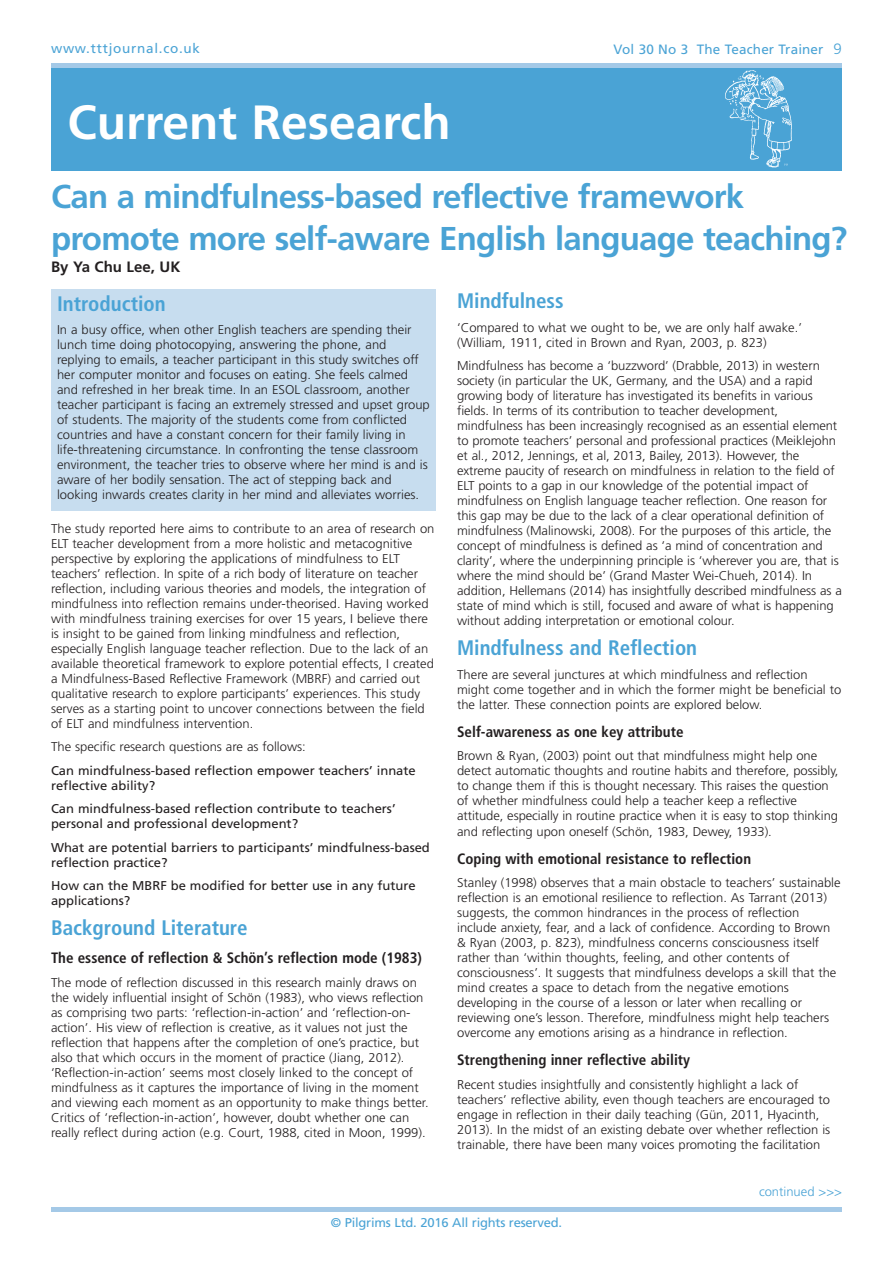
<style>
.page{position:relative;width:893px;height:1263px;background:#fff}
.page>*{position:absolute;margin:0;border:0;box-sizing:border-box;transform-origin:0 0}
.t1{font:700 48px "Frutiger";color:#fff}
.t2{font:700 33px/42px "Frutiger";letter-spacing:-.025em;color:#4aa3d5}
.t3{font:700 condensed 21px "Frutiger";color:#4aa3d5}
.t4{font:700 condensed 15px "Frutiger";color:#231f20}
.t5{font:700 15px "Frutiger";color:#231f20}
.t6{font:13.5px "Frutiger";letter-spacing:.01em;color:#4aa3d5}
.t7{font:13.5px "Frutiger";letter-spacing:.055em;color:#4aa3d5}
.t8{font:300 12.75px/15px "Frutiger";color:#231f20}
.t9{font:12.75px/15px "Frutiger";color:#231f20}
.t10{font:12.75px "Frutiger";letter-spacing:-.02em;color:#4aa3d5}
.t11{font:300 12.75px "Frutiger";color:#4aa3d5}
.s1{font-weight:300;font-size:15px}
</style>
<div class="page">
<hr style="left:51px;top:64px;width:791px;height:4px;background:#a4c9e7">
<hr style="left:51px;top:1208px;width:791px;height:4px;background:#a4c9e7">
<div style="left:51px;top:289px;width:385px;height:221px;background:#c7ddef"></div>
<div style="left:51px;top:68px;width:791px;height:102px;background:#4aa3d5"></div>
<img style="left:725px;top:70px;width:67px;height:98px">
<p class="t7" style="left:51px;top:43px;width:151px">www.tttjournal.co.uk</p>
<p class="t6" style="left:614px;top:44px;width:230px">Vol 30 No 3 The Teacher Trainer <span class="s1">9</span></p>
<h1 class="t1" style="left:68px;top:103px;width:385px">Current Research</h1>
<h2 class="t2" style="left:51px;top:178px;width:798px">Can a mindfulness-based reflective framework promote more self-aware English language teaching?</h2>
<p class="t5" style="left:51px;top:261px;width:131px">By Ya Chu Lee, UK</p>
<h3 class="t3" style="left:57px;top:295px;width:110px">Introduction</h3>
<p class="t8" style="left:57px;top:323px;width:374px">In a busy office, when other English teachers are spending their lunch time doing photocopying, answering the phone, and replying to emails, a teacher participant in this study switches off her computer monitor and focuses on eating. She feels calmed and refreshed in her break time. In an ESOL classroom, another teacher participant is facing an extremely stressed and upset group of students. The majority of the students come from conflicted countries and have a constant concern for their family living in life-threatening circumstance. In confronting the tense classroom environment, the teacher tries to observe where her mind is and is aware of her bodily sensation. The act of stepping back and looking inwards creates clarity in her mind and alleviates worries.</p>
<p class="t8" style="left:51px;top:522px;width:385px">The study reported here aims to contribute to an area of research on ELT teacher development from a more holistic and metacognitive perspective by exploring the applications of mindfulness to ELT teachers’ reflection. In spite of a rich body of literature on teacher reflection, including various theories and models, the integration of mindfulness into reflection remains under-theorised. Having worked with mindfulness training exercises for over 15 years, I believe there is insight to be gained from linking mindfulness and reflection, especially English language teacher reflection. Due to the lack of an available theoretical framework to explore potential effects, I created a Mindfulness-Based Reflective Framework (MBRF) and carried out qualitative research to explore participants’ experiences. This study serves as a starting point to uncover connections between the field of ELT and mindfulness intervention.</p>
<p class="t8" style="left:51px;top:740px;width:256px">The specific research questions are as follows:</p>
<p class="t9" style="left:51px;top:764px;width:366px">Can mindfulness-based reflection empower teachers’ innate reflective ability?</p>
<p class="t9" style="left:51px;top:802px;width:346px">Can mindfulness-based reflection contribute to teachers’ personal and professional development?</p>
<p class="t9" style="left:51px;top:841px;width:380px">What are potential barriers to participants’ mindfulness-based reflection practice?</p>
<p class="t9" style="left:51px;top:879px;width:366px">How can the MBRF be modified for better use in any future applications?</p>
<h3 class="t3" style="left:51px;top:919px;width:198px">Background Literature</h3>
<p class="t4" style="left:51px;top:952px;width:372px">The essence of reflection &amp; Schön’s reflection mode (1983)</p>
<p class="t8" style="left:51px;top:976px;width:379px">The mode of reflection discussed in this research mainly draws on the widely influential insight of Schön (1983), who views reflection as comprising two parts: ‘reflection-in-action’ and ‘reflection-on&shy;action’. His view of reflection is creative, as it values not just the reflection that happens after the completion of one’s practice, but also that which occurs in the moment of practice (Jiang, 2012). ‘Reflection-in-action’ seems most closely linked to the concept of mindfulness as it captures the importance of living in the moment and viewing each moment as an opportunity to make things better.<br>Critics of ‘reflection-in-action’, however, doubt whether one can really reflect during action (e.g. Court, 1988, cited in Moon, 1999).</p>
<h3 class="t3" style="left:457px;top:293px;width:108px">Mindfulness</h3>
<p class="t8" style="left:457px;top:321px;width:346px">‘Compared to what we ought to be, we are only half awake.’ (William, 1911, cited in Brown and Ryan, 2003, p. 823)</p>
<p class="t8" style="left:457px;top:359px;width:386px">Mindfulness has become a ‘buzzword’ (Drabble, 2013) in western society (in particular the UK, Germany, and the USA) and a rapid growing body of literature has investigated its benefits in various fields. In terms of its contribution to teacher development, mindfulness has been increasingly recognised as an essential element to promote teachers’ personal and professional practices (Meiklejohn et al., 2012, Jennings, et al, 2013, Bailey, 2013). However, the extreme paucity of research on mindfulness in relation to the field of ELT points to a gap in our knowledge of the potential impact of mindfulness on English language teacher reflection. One reason for this gap may be due to the lack of a clear operational definition of mindfulness (Malinowski, 2008). For the purposes of this article, the concept of mindfulness is defined as ‘a mind of concentration and clarity’, where the underpinning principle is ‘wherever you are, that is where the mind should be’ (Grand Master Wei-Chueh, 2014). In addition, Hellemans (2014) has insightfully described mindfulness as a state of mind which is still, focused and aware of what is happening without adding interpretation or emotional colour.</p>
<h3 class="t3" style="left:457px;top:640px;width:242px">Mindfulness and Reflection</h3>
<p class="t8" style="left:457px;top:668px;width:386px">There are several junctures at which mindfulness and reflection might come together and in which the former might be beneficial to the latter. These connection points are explored below.</p>
<p class="t4" style="left:457px;top:726px;width:228px">Self-awareness as one key attribute</p>
<p class="t8" style="left:457px;top:749px;width:383px">Brown &amp; Ryan, (2003) point out that mindfulness might help one detect automatic thoughts and routine habits and therefore, possibly, to change them if this is thought necessary. This raises the question of whether mindfulness could help a teacher keep a reflective attitude, especially in routine practice when it is easy to stop thinking and reflecting upon oneself (Schön, 1983, Dewey, 1933).</p>
<p class="t4" style="left:457px;top:852px;width:295px">Coping with emotional resistance to reflection</p>
<p class="t8" style="left:457px;top:876px;width:385px">Stanley (1998) observes that a main obstacle to teachers’ sustainable reflection is an emotional resilience to reflection. As Tarrant (2013) suggests, the common hindrances in the process of reflection include anxiety, fear, and a lack of confidence. According to Brown &amp; Ryan (2003, p. 823), mindfulness concerns consciousness itself rather than ‘within thoughts, feeling, and other contents of consciousness’. It suggests that mindfulness develops a skill that the mind creates a space to detach from the negative emotions developing in the course of a lesson or later when recalling or reviewing one’s lesson. Therefore, mindfulness might help teachers overcome any emotions arising as a hindrance in reflection.</p>
<p class="t4" style="left:457px;top:1054px;width:234px">Strengthening inner reflective ability</p>
<p class="t8" style="left:457px;top:1077px;width:375px">Recent studies insightfully and consistently highlight a lack of teachers’ reflective ability, even though teachers are encouraged to engage in reflection in their daily teaching (Gün, 2011, Hyacinth, 2013). In the midst of an existing debate over whether reflection is trainable, there have been many voices promoting the facilitation</p>
<p class="t11" style="left:759px;top:1186px;width:84px">continued &gt;&gt;&gt;</p>
<p class="t10" style="left:331px;top:1217px;width:233px">© Pilgrims Ltd. 2016 All rights reserved.</p>
</div>
